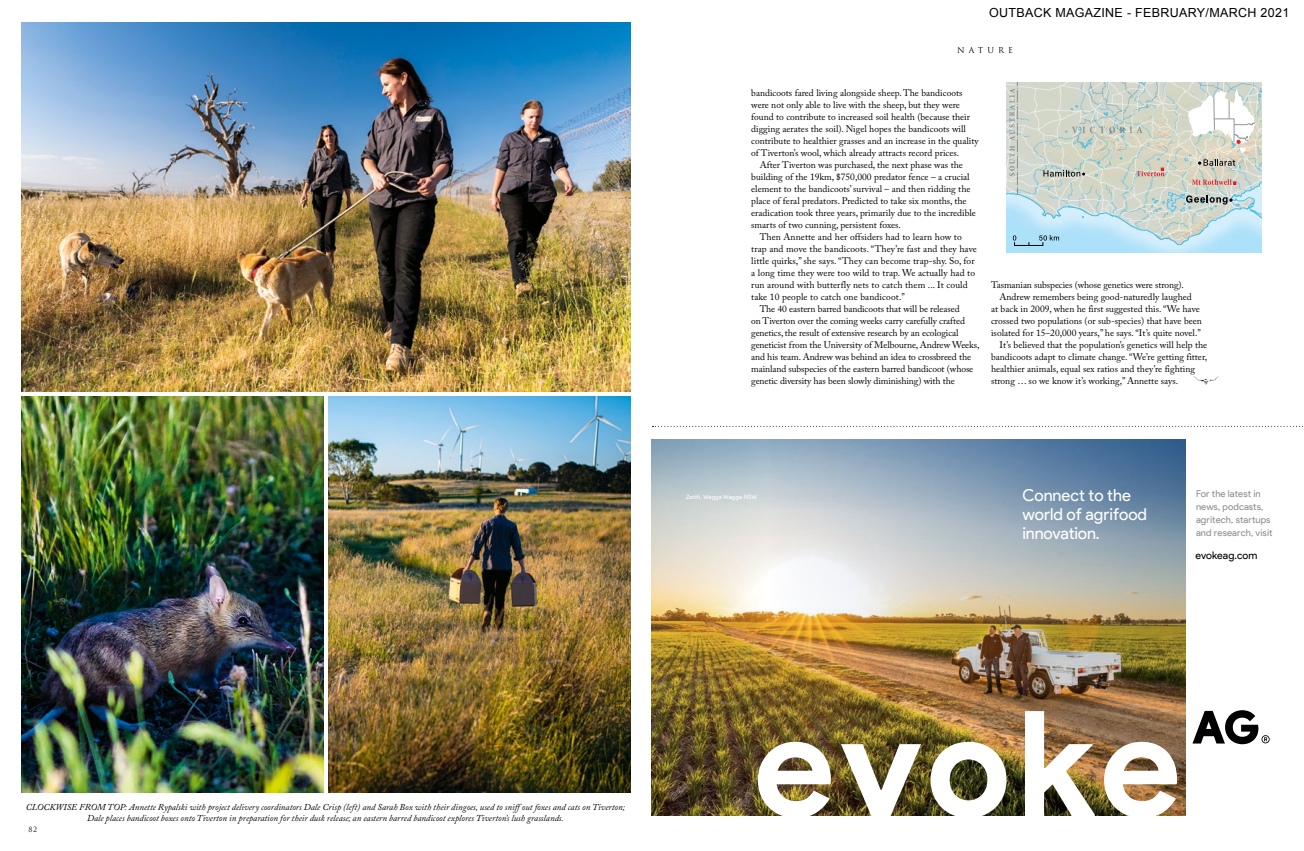
<style>
.page{position:relative;width:1304px;height:851px;background:#fff}
.page>*{position:absolute;margin:0;border:0;box-sizing:border-box;transform-origin:0 0}
.t1{font:16.5px/19px "Product Sans";color:#fff}
.t2{font:12.5px "Arial";letter-spacing:.025em;color:#000}
.t3{font:10.5px "Product Sans";letter-spacing:.005em;color:#000}
.t4{font:9.5px "Adobe Caslon Pro";color:#000}
.t5{font:9.5px/13.1px "Product Sans";letter-spacing:.01em;color:#8c8f90}
.t6{font:italic 9px/11px "Adobe Caslon Pro";color:#000;text-align:center}
.t7{font:8px "Trajan Pro";letter-spacing:.5em;color:#000}
.t8{font:7px "Trajan Pro";color:#000}
.t9{font:6px "Product Sans";letter-spacing:.02em;color:#fff}
.s1{font-style:inherit}
</style>
<div class="page">
<img style="left:22px;top:397px;width:301px;height:395px">
<img style="left:22px;top:23px;width:608px;height:368px">
<svg style="left:1193px;top:376px;width:26px;height:8px"></svg>
<img style="left:329px;top:397px;width:301px;height:395px">
<svg style="left:652px;top:426px;width:652px;height:1px"></svg>
<svg style="left:1006px;top:82px;width:256px;height:164px;background:#cbd8d3"></svg>
<img style="left:652px;top:439px;width:534px;height:376px">
<img style="left:758px;top:711px;width:419px;height:105px">
<svg style="left:1192px;top:710px;width:78px;height:34px"></svg>
<h2 class="t2" style="left:989px;top:5px;width:302px">OUTBACK MAGAZINE - FEBRUARY/MARCH 2021</h2>
<p class="t7" style="left:957px;top:45px;width:57px">NATURE</p>
<p class="t4" style="left:751px;top:87px;width:213px">bandicoots fared living alongside sheep. The bandicoots</p>
<p class="t4" style="left:751px;top:99px;width:210px">were not only able to live with the sheep, but they were</p>
<p class="t4" style="left:751px;top:111px;width:220px">found to contribute to increased soil health (because their</p>
<p class="t4" style="left:751px;top:123px;width:216px">digging aerates the soil). Nigel hopes the bandicoots will</p>
<p class="t4" style="left:751px;top:135px;width:229px">contribute to healthier grasses and an increase in the quality</p>
<p class="t4" style="left:751px;top:147px;width:210px">of Tiverton’s wool, which already attracts record prices.</p>
<p class="t4" style="left:760px;top:159px;width:205px">After Tiverton was purchased, the next phase was the</p>
<p class="t4" style="left:751px;top:171px;width:220px">building of the 19km, $750,000 predator fence – a crucial</p>
<p class="t4" style="left:751px;top:183px;width:221px">element to the bandicoots’ survival – and then ridding the</p>
<p class="t4" style="left:751px;top:195px;width:217px">place of feral predators. Predicted to take six months, the</p>
<p class="t4" style="left:751px;top:207px;width:226px">eradication took three years, primarily due to the incredible</p>
<p class="t4" style="left:751px;top:219px;width:151px">smarts of two cunning, persistent foxes.</p>
<p class="t4" style="left:760px;top:231px;width:204px">Then Annette and her offsiders had to learn how to</p>
<p class="t4" style="left:751px;top:243px;width:227px">trap and move the bandicoots. “They’re fast and they have</p>
<p class="t4" style="left:751px;top:255px;width:225px">little quirks,” she says. “They can become trap-shy. So, for</p>
<p class="t4" style="left:751px;top:267px;width:225px">a long time they were too wild to trap. We actually had to</p>
<p class="t4" style="left:751px;top:279px;width:218px">run around with butterfly nets to catch them ... It could</p>
<p class="t4" style="left:751px;top:291px;width:155px">take 10 people to catch one bandicoot.”</p>
<p class="t4" style="left:760px;top:303px;width:202px">The 40 eastern barred bandicoots that will be released</p>
<p class="t4" style="left:751px;top:315px;width:215px">on Tiverton over the coming weeks carry carefully crafted</p>
<p class="t4" style="left:751px;top:327px;width:209px">genetics, the result of extensive research by an ecological</p>
<p class="t4" style="left:751px;top:339px;width:230px">geneticist from the University of Melbourne, Andrew Weeks,</p>
<p class="t4" style="left:751px;top:351px;width:221px">and his team. Andrew was behind an idea to crossbreed the</p>
<p class="t4" style="left:751px;top:363px;width:224px">mainland subspecies of the eastern barred bandicoot (whose</p>
<p class="t4" style="left:751px;top:375px;width:205px">genetic diversity has been slowly diminishing) with the</p>
<p class="t4" style="left:991px;top:279px;width:194px">Tasmanian subspecies (whose genetics were strong).</p>
<p class="t4" style="left:1000px;top:291px;width:194px">Andrew remembers being good-naturedly laughed</p>
<p class="t4" style="left:991px;top:303px;width:210px">at back in 2009, when he first suggested this. “We have</p>
<p class="t4" style="left:991px;top:315px;width:212px">crossed two populations (or sub-species) that have been</p>
<p class="t4" style="left:991px;top:327px;width:211px">isolated for 15–20,000 years,” he says. “It’s quite novel.”</p>
<p class="t4" style="left:1000px;top:339px;width:209px">It’s believed that the population’s genetics will help the</p>
<p class="t4" style="left:991px;top:351px;width:218px">bandicoots adapt to climate change. “We’re getting fitter,</p>
<p class="t4" style="left:991px;top:363px;width:206px">healthier animals, equal sex ratios and they’re fighting</p>
<p class="t4" style="left:991px;top:375px;width:189px">strong … so we know it’s working,” Annette says.</p>
<p class="t9" style="left:686px;top:493px;width:72px">Zetifi, Wagga Wagga NSW</p>
<h1 class="t1" style="left:1022px;top:485px;width:126px">Connect to the wor<span class="s1">l</span>d of agrifood innovation.</h1>
<p class="t5" style="left:1196px;top:487px;width:78px">For the latest in news, podcasts, agritech, startups and research, visit</p>
<p class="t3" style="left:1195px;top:549px;width:64px">evokeag.com</p>
<p class="t6" style="left:26px;top:801px;width:601px">CLOCKWISE FROM TOP: Annette Rypalski with project delivery coordinators Dale Crisp (left) and Sarah Box with their dingoes, used to sniff out foxes and cats on Tiverton;<br>Dale places bandicoot boxes onto Tiverton in preparation for their dusk release; an eastern barred bandicoot explores Tiverton’s lush grasslands.</p>
<p class="t8" style="left:28px;top:825px;width:10px">82</p>
</div>
